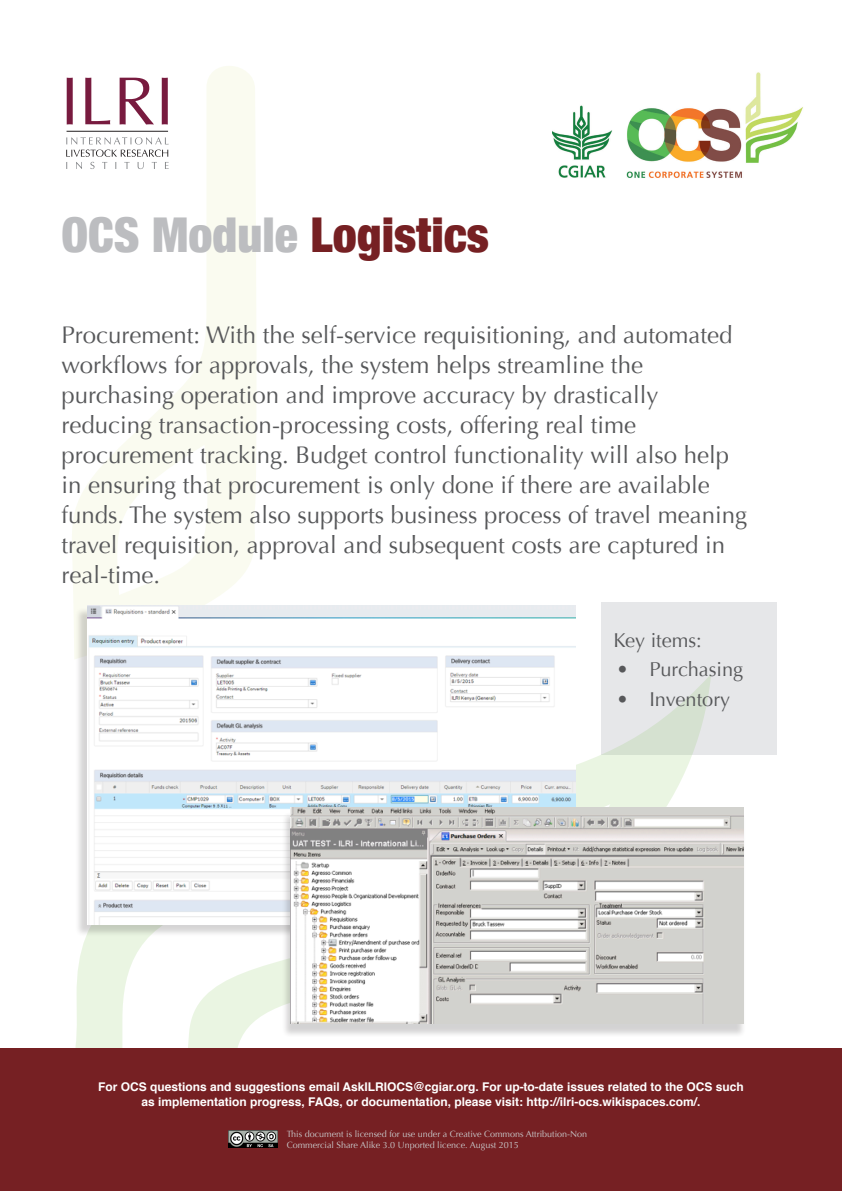
<style>
.page{position:relative;width:842px;height:1191px;background:#fff}
.page>*{position:absolute;margin:0;border:0;box-sizing:border-box;transform-origin:0 0}
.t1{font:900 condensed 48px "Helvetica Neue";color:#bcbdc0}
.t2{font:24px/30px "Optima";color:#57585a}
.t3{font:20px "Optima";color:#57585a}
.t4{font:700 12px/14.4px "Helvetica";color:#fff;text-align:center}
.t5{font:9px/10.8px "Optima";color:#c9cacc}
.s1{color:#762023}
</style>
<div class="page">
<div style="left:601px;top:602px;width:176px;height:153px;background:#e6e7e9"></div>
<svg style="left:71px;top:66px;width:185px;height:593px"></svg>
<svg style="left:75px;top:675px;width:636px;height:373px"></svg>
<img style="left:552px;top:72px;width:251px;height:106px">
<svg style="left:67px;top:78px;width:6px;height:46px"></svg>
<svg style="left:85px;top:78px;width:25px;height:46px"></svg>
<svg style="left:120px;top:78px;width:34px;height:46px"></svg>
<svg style="left:162px;top:78px;width:6px;height:46px"></svg>
<svg style="left:66px;top:137px;width:103px;height:32px"></svg>
<hr style="left:67px;top:131px;width:101px;height:1px;background:#231f20">
<div style="left:0;top:1048px;width:842px;height:143px;background:#762023"></div>
<div style="left:75px;top:607px;width:499px;height:330px;background:#231f20;opacity:.19"></div>
<img style="left:87px;top:605px;width:488px;height:319px">
<div style="left:282px;top:811px;width:464px;height:227px;background:#231f20;opacity:.2"></div>
<img style="left:290px;top:808px;width:454px;height:215px">
<img style="left:229px;top:1130px;width:48px;height:17px">
<p class="t1" style="left:62px;top:195px;width:429px">OCS Module <span class="s1">Logistics</span></p>
<p class="t2" style="left:62px;top:320px;width:687px">Procurement: With the self-service requisitioning, and automated workflows for approvals, the system helps streamline the purchasing operation and improve accuracy by drastically reducing transaction-processing costs, offering real time procurement tracking. Budget control functionality will also help in ensuring that procurement is only done if there are available funds. The system also supports business process of travel meaning travel requisition, approval and subsequent costs are captured in real-time.</p>
<p class="t3" style="left:613px;top:628px;width:90px">Key items:</p>
<p class="t3" style="left:616px;top:658px;width:128px">• Purchasing</p>
<p class="t3" style="left:616px;top:687px;width:115px">• Inventory</p>
<p class="t4" style="left:98px;top:1080px;width:647px">For OCS questions and suggestions email AskILRIOCS@cgiar.org. For up-to-date issues related to the OCS such as implementation progress, FAQs, or documentation, please visit: http://ilri-ocs.wikispaces.com/.</p>
<p class="t5" style="left:287px;top:1128px;width:302px">This document is licensed for use under a Creative Commons Attribution-Non<br>Commercial Share Alike 3.0 Unported licence. August 2015</p>
</div>
